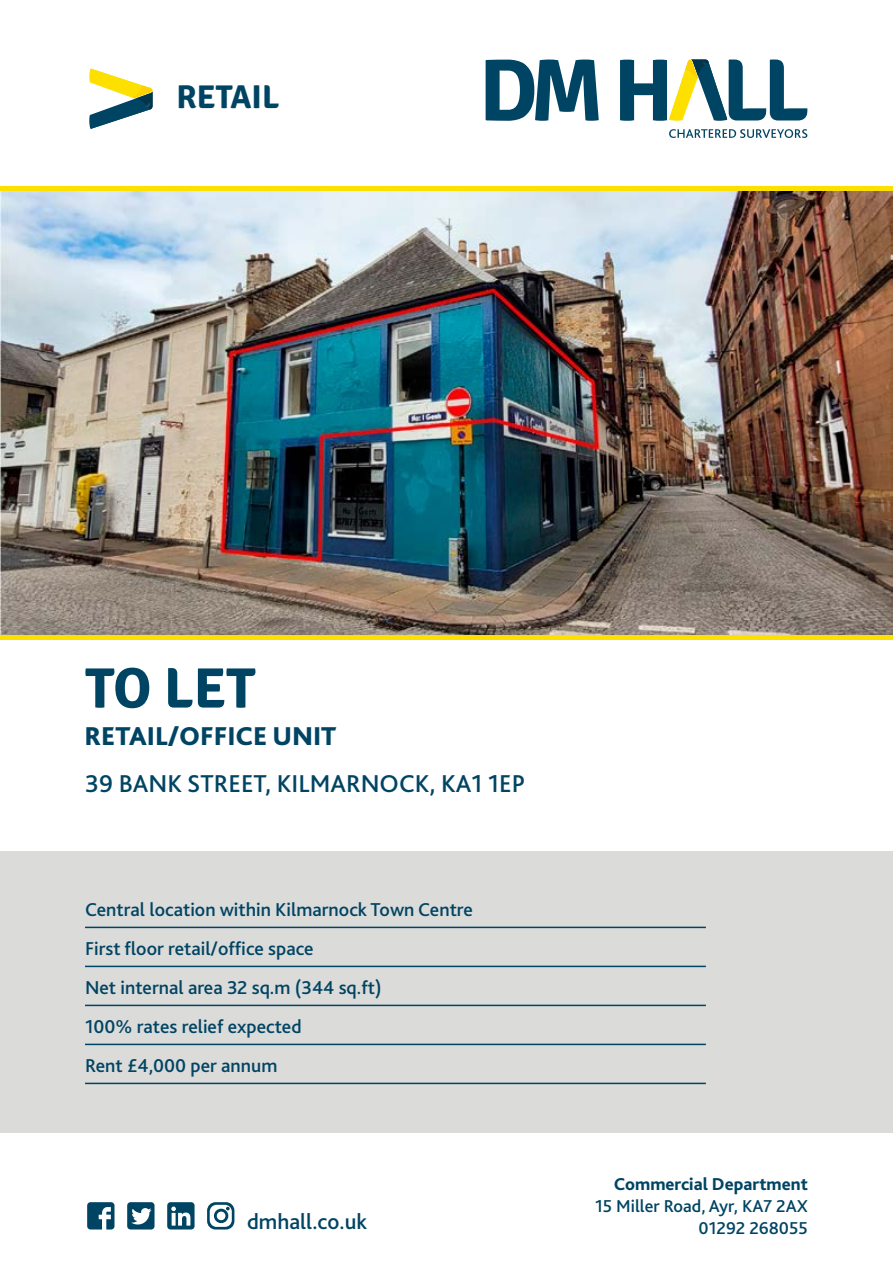
<style>
.page{position:relative;width:893px;height:1263px;background:#fff}
.page>*{position:absolute;margin:0;border:0;box-sizing:border-box;transform-origin:0 0}
.t1{font:700 57px "Signika";color:#004463}
.t2{font:700 33px "Signika";color:#004463}
.t3{font:800 27px "Bliss 2";color:#004463}
.t4{font:500 25.5px "Bliss 2";color:#004463}
.t5{font:500 22.5px "Bliss 2";color:#004463}
.t6{font:500 19.5px/39px "Bliss 2";color:#004463}
.t7{font:500 18px "Bliss 2";color:#004463}
.t8{font:800 18px "Bliss 2";color:#004463}
</style>
<div class="page">
<div style="left:0;top:851px;width:893px;height:281px;background:#dbdbd9"></div>
<div style="left:0;top:634px;width:893px;height:5px;background:#fddf00"></div>
<div style="left:0;top:187px;width:893px;height:5px;background:#fddf00"></div>
<img style="left:0;top:192px;width:893px;height:442px">
<svg style="left:486px;top:60px;width:113px;height:61px"></svg>
<svg style="left:669px;top:129px;width:138px;height:9px"></svg>
<svg style="left:620px;top:60px;width:187px;height:61px"></svg>
<svg style="left:89px;top:69px;width:64px;height:60px"></svg>
<svg style="left:87px;top:1202px;width:27px;height:27px"></svg>
<div style="left:127px;top:1202px;width:28px;height:27px;background:#004463;border-radius:3px"></div>
<svg style="left:131px;top:1208px;width:20px;height:16px"></svg>
<div style="left:167px;top:1202px;width:28px;height:27px;background:#004463;border-radius:3px"></div>
<svg style="left:171px;top:1206px;width:19px;height:19px"></svg>
<svg style="left:207px;top:1202px;width:27px;height:27px"></svg>
<hr style="left:85px;top:927px;width:621px;height:1px;background:#004463">
<hr style="left:85px;top:966px;width:621px;height:1px;background:#004463">
<hr style="left:85px;top:1005px;width:621px;height:1px;background:#004463">
<hr style="left:85px;top:1044px;width:621px;height:1px;background:#004463">
<hr style="left:85px;top:1083px;width:621px;height:1px;background:#004463">
<h2 class="t2" style="left:176px;top:77px;width:104px">RETAIL</h2>
<h1 class="t1" style="left:85px;top:654px;width:172px">TO LET</h1>
<h3 class="t3" style="left:84px;top:719px;width:254px">RETAIL/OFFICE UNIT</h3>
<h3 class="t4" style="left:85px;top:768px;width:441px">39 BANK STREET, KILMARNOCK, KA1 1EP</h3>
<p class="t6" style="left:85px;top:889px;width:389px">Central location within Kilmarnock Town Centre First floor retail/office space<br>Net internal area 32 sq.m (344 sq.ft)<br>100% rates relief expected<br>Rent £4,000 per annum</p>
<p class="t8" style="left:614px;top:1173px;width:195px">Commercial Department</p>
<p class="t7" style="left:595px;top:1195px;width:214px">15 Miller Road, Ayr, KA7 2AX</p>
<p class="t5" style="left:247px;top:1207px;width:122px">dmhall.co.uk</p>
<p class="t7" style="left:699px;top:1216px;width:111px">01292 268055</p>
</div>
